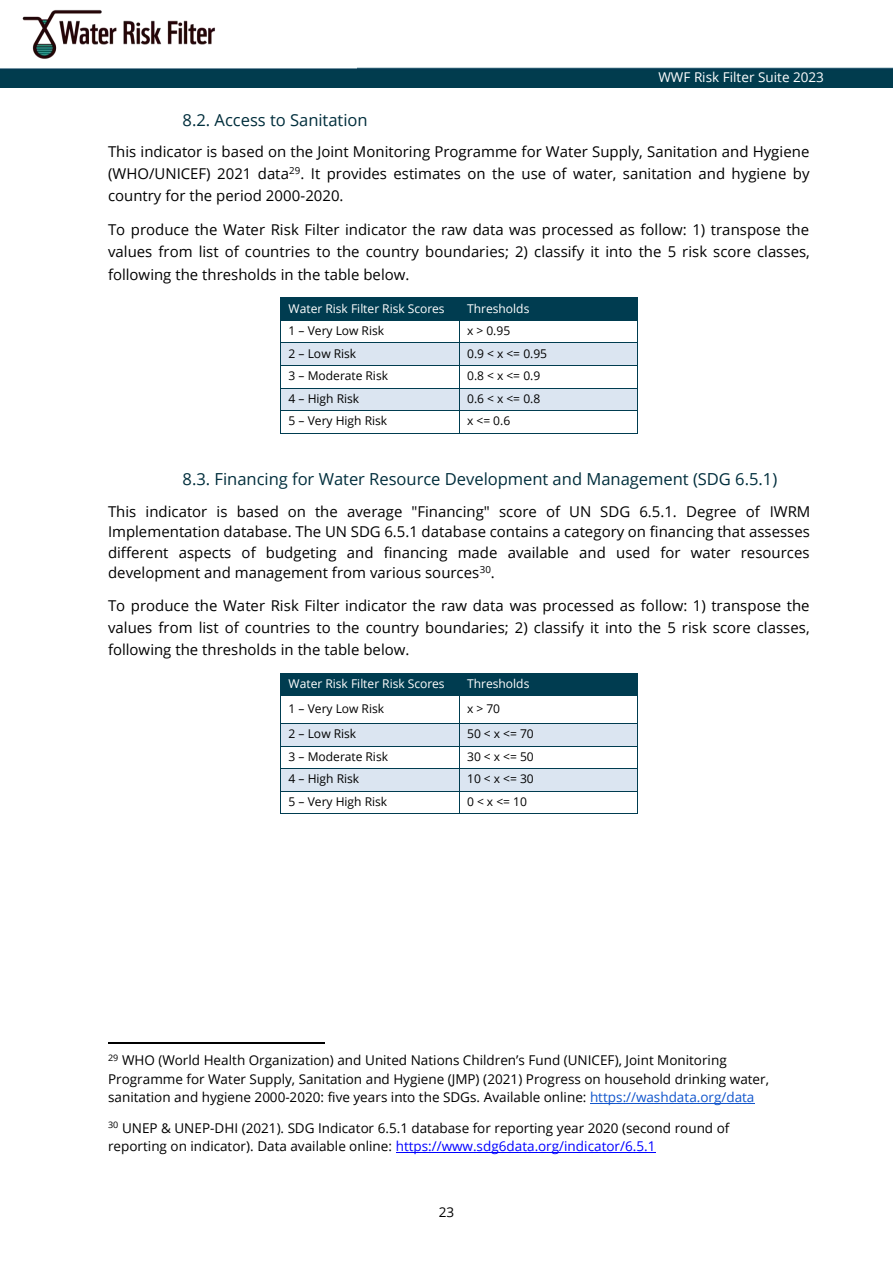
<style>
.page{position:relative;width:893px;height:1263px;background:#fff}
.page>*{position:absolute;margin:0;border:0;box-sizing:border-box;transform-origin:0 0}
.t1{font:16.5px "Open Sans";color:#002e3c}
.t2{font:15px/22px "Open Sans";color:#000;text-align:justify}
.t3{font:13.5px/18.5px "Open Sans";color:#000}
.t4{font:13.5px "Open Sans";color:#fff}
.t5{font:12px "Open Sans";color:#000}
.t6{font:12px "Open Sans";color:#fff}
.s1{color:#15c}
.s2{color:#00f}
</style>
<div class="page">
<img style="left:0;top:10px;width:893px;height:78px">
<div style="left:281px;top:298px;width:178px;height:22px;background:#003c50"></div>
<div style="left:459px;top:298px;width:178px;height:22px;background:#003c50"></div>
<hr style="left:281px;top:320px;width:178px;height:1px;background:#003c50">
<hr style="left:459px;top:320px;width:178px;height:1px;background:#003c50">
<div style="left:281px;top:343px;width:178px;height:22px;background:#dbe5f1"></div>
<div style="left:459px;top:343px;width:178px;height:22px;background:#dbe5f1"></div>
<hr style="left:281px;top:343px;width:178px;height:1px;background:#003c50">
<hr style="left:459px;top:343px;width:178px;height:1px;background:#003c50">
<hr style="left:281px;top:365px;width:178px;height:1px;background:#003c50">
<hr style="left:459px;top:365px;width:178px;height:1px;background:#003c50">
<div style="left:281px;top:388px;width:178px;height:22px;background:#dbe5f1"></div>
<div style="left:459px;top:388px;width:178px;height:22px;background:#dbe5f1"></div>
<hr style="left:281px;top:388px;width:178px;height:1px;background:#003c50">
<hr style="left:459px;top:388px;width:178px;height:1px;background:#003c50">
<hr style="left:281px;top:410px;width:178px;height:1px;background:#003c50">
<hr style="left:459px;top:410px;width:178px;height:1px;background:#003c50">
<svg style="left:280px;top:298px;width:1px;height:136px"></svg>
<hr style="left:281px;top:433px;width:178px;height:1px;background:#003c50">
<svg style="left:459px;top:321px;width:1px;height:112px"></svg>
<hr style="left:459px;top:433px;width:178px;height:1px;background:#003c50">
<svg style="left:637px;top:298px;width:1px;height:136px"></svg>
<div style="left:281px;top:673px;width:178px;height:22px;background:#003c50"></div>
<div style="left:459px;top:673px;width:178px;height:22px;background:#003c50"></div>
<hr style="left:281px;top:695px;width:178px;height:1px;background:#003c50">
<hr style="left:459px;top:695px;width:178px;height:1px;background:#003c50">
<div style="left:281px;top:724px;width:178px;height:22px;background:#dbe5f1"></div>
<div style="left:459px;top:724px;width:178px;height:22px;background:#dbe5f1"></div>
<hr style="left:281px;top:723px;width:178px;height:1px;background:#003c50">
<hr style="left:459px;top:723px;width:178px;height:1px;background:#003c50">
<hr style="left:281px;top:746px;width:178px;height:1px;background:#003c50">
<hr style="left:459px;top:746px;width:178px;height:1px;background:#003c50">
<div style="left:281px;top:769px;width:178px;height:22px;background:#dbe5f1"></div>
<div style="left:459px;top:769px;width:178px;height:22px;background:#dbe5f1"></div>
<hr style="left:281px;top:768px;width:178px;height:1px;background:#003c50">
<hr style="left:459px;top:768px;width:178px;height:1px;background:#003c50">
<hr style="left:281px;top:791px;width:178px;height:1px;background:#003c50">
<hr style="left:459px;top:791px;width:178px;height:1px;background:#003c50">
<svg style="left:280px;top:673px;width:1px;height:141px"></svg>
<hr style="left:281px;top:813px;width:178px;height:1px;background:#003c50">
<svg style="left:459px;top:696px;width:1px;height:117px"></svg>
<hr style="left:459px;top:813px;width:178px;height:1px;background:#003c50">
<svg style="left:637px;top:673px;width:1px;height:141px"></svg>
<hr style="left:108px;top:1042px;width:216px;height:1px;background:#000">
<hr style="left:590px;top:1103px;width:165px;height:1px;background:#15c">
<hr style="left:396px;top:1152px;width:259px;height:1px;background:#00f">
<p class="t4" style="left:659px;top:67px;width:167px">WWF Risk Filter Suite 2023</p>
<p class="t1" style="left:183px;top:108px;width:187px">8.2. Access to Sanitation</p>
<p class="t2" style="left:108px;top:140px;width:703px">This indicator is based on the Joint Monitoring Programme for Water Supply, Sanitation and Hygiene (WHO/UNICEF) 2021 data<sup>29</sup>. It provides estimates on the use of water, sanitation and hygiene by country for the period 2000-2020.</p>
<p class="t2" style="left:108px;top:218px;width:703px">To produce the Water Risk Filter indicator the raw data was processed as follow: 1) transpose the values from list of countries to the country boundaries; 2) classify it into the 5 risk score classes, following the thresholds in the table below.</p>
<p class="t6" style="left:289px;top:300px;width:158px">Water Risk Filter Risk Scores</p>
<p class="t6" style="left:467px;top:300px;width:64px">Thresholds</p>
<p class="t5" style="left:289px;top:322px;width:97px">1 – Very Low Risk</p>
<p class="t5" style="left:467px;top:322px;width:45px">x &gt; 0.95</p>
<p class="t5" style="left:289px;top:345px;width:69px">2 – Low Risk</p>
<p class="t5" style="left:467px;top:345px;width:82px">0.9 &lt; x &lt;= 0.95</p>
<p class="t5" style="left:289px;top:367px;width:101px">3 – Moderate Risk</p>
<p class="t5" style="left:467px;top:367px;width:75px">0.8 &lt; x &lt;= 0.9</p>
<p class="t5" style="left:289px;top:390px;width:72px">4 – High Risk</p>
<p class="t5" style="left:467px;top:390px;width:75px">0.6 &lt; x &lt;= 0.8</p>
<p class="t5" style="left:289px;top:412px;width:100px">5 – Very High Risk</p>
<p class="t5" style="left:467px;top:412px;width:45px">x &lt;= 0.6</p>
<p class="t1" style="left:183px;top:468px;width:596px">8.3. Financing for Water Resource Development and Management (SDG 6.5.1)</p>
<p class="t2" style="left:108px;top:500px;width:704px;line-height:20.4px">This indicator is based on the average "Financing" score of UN SDG 6.5.1. Degree of IWRM Implementation database. The UN SDG 6.5.1 database contains a category on financing that assesses different aspects of budgeting and financing made available and used for water resources development and management from various sources<sup>30</sup>.</p>
<p class="t2" style="left:108px;top:593px;width:703px">To produce the Water Risk Filter indicator the raw data was processed as follow: 1) transpose the values from list of countries to the country boundaries; 2) classify it into the 5 risk score classes, following the thresholds in the table below.</p>
<p class="t6" style="left:289px;top:675px;width:158px">Water Risk Filter Risk Scores</p>
<p class="t6" style="left:467px;top:675px;width:64px">Thresholds</p>
<p class="t5" style="left:289px;top:700px;width:97px">1 – Very Low Risk</p>
<p class="t5" style="left:467px;top:700px;width:34px">x&gt;70</p>
<p class="t5" style="left:289px;top:725px;width:69px">2 – Low Risk</p>
<p class="t5" style="left:467px;top:725px;width:68px">50 &lt; x &lt;= 70</p>
<p class="t5" style="left:289px;top:748px;width:101px">3 – Moderate Risk</p>
<p class="t5" style="left:467px;top:748px;width:68px">30 &lt; x &lt;= 50</p>
<p class="t5" style="left:289px;top:770px;width:72px">4 – High Risk</p>
<p class="t5" style="left:467px;top:770px;width:68px">10 &lt; x &lt;= 30</p>
<p class="t5" style="left:289px;top:793px;width:100px">5 – Very High Risk</p>
<p class="t5" style="left:467px;top:793px;width:61px">0 &lt; x &lt;= 10</p>
<p class="t3" style="left:108px;top:1051px;width:662px"><sup>29</sup> WHO (World Health Organization) and United Nations Children’s Fund (UNICEF), Joint Monitoring<br>Programme for Water Supply, Sanitation and Hygiene (JMP) (2021) Progress on household drinking water, sanitation and hygiene 2000-2020: five years into the SDGs. Available online: <span class="s1">https://washdata.org/data</span></p>
<p class="t3" style="left:108px;top:1118px;width:623px"><sup>30</sup> UNEP &amp; UNEP-DHI (2021). SDG Indicator 6.5.1 database for reporting year 2020 (second round of reporting on indicator). Data available online: <span class="s2">https://www.sdg6data.org/indicator/6.5.1</span></p>
<p class="t3" style="left:439px;top:1202px;width:17px">23</p>
</div>
